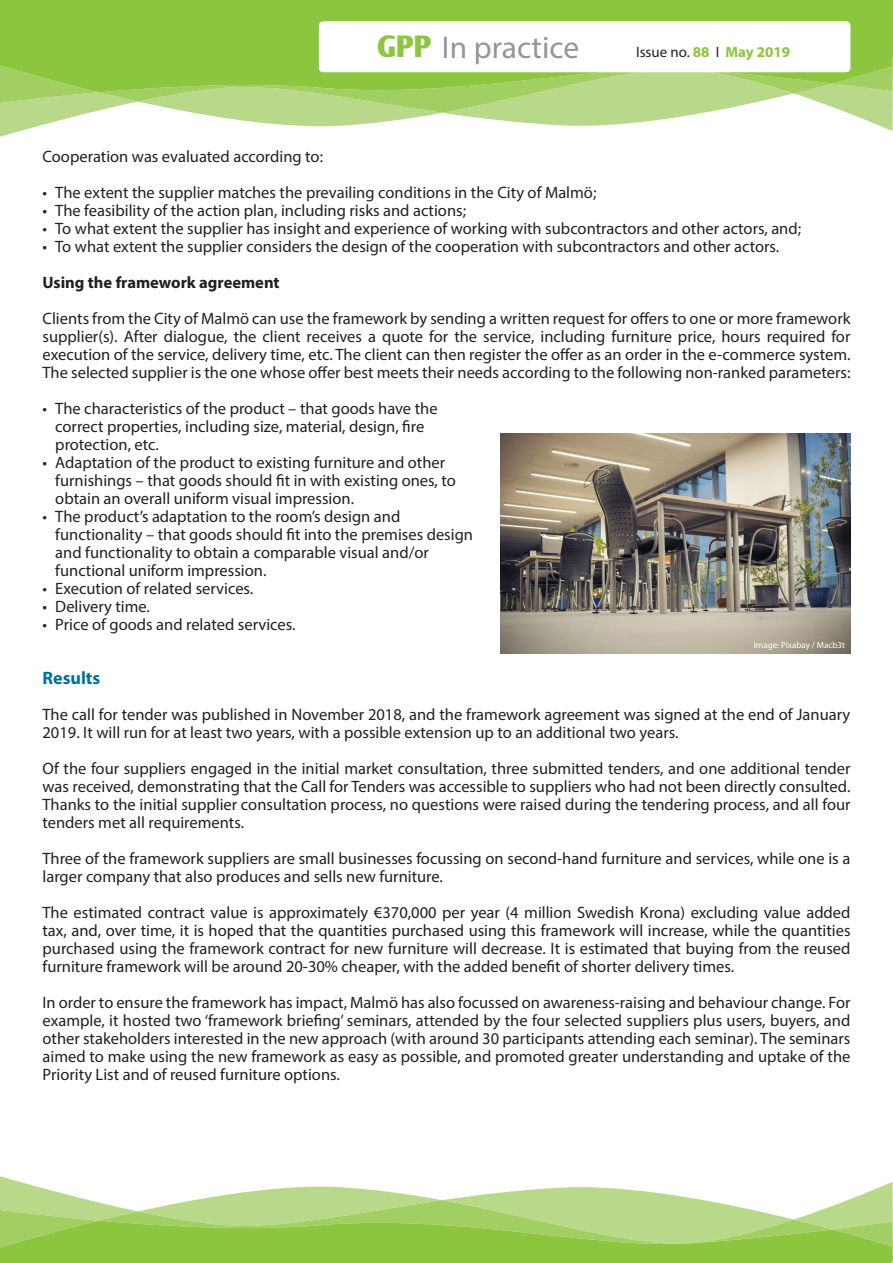
<style>
.page{position:relative;width:893px;height:1263px;background:#fff}
.page>*{position:absolute;margin:0;border:0;box-sizing:border-box;transform-origin:0 0}
.t1{font:31.5px "Myriad Pro";color:#939598}
.t2{font:700 18px "Myriad Pro";color:#037099}
.t3{font:16.5px/18px "Myriad Pro";color:#231f20}
.t4{font:700 16.5px "Myriad Pro";color:#231f20}
.t5{font:15px "Myriad Pro";color:#231f20}
.t6{font:9px "Myriad Pro";color:#fff}
.s1{font-family:"Oli Jo";font-weight:700;font-size:30px;color:#8bc63e}
.s2{font-weight:700;color:#8bc63e}
</style>
<div class="page">
<svg style="left:0;top:113px;width:88px;height:24px"></svg>
<svg style="left:195px;top:113px;width:698px;height:18px"></svg>
<svg style="left:0;top:58px;width:893px;height:55px;background:#a9d36f"></svg>
<div style="left:0;top:0;width:893px;height:58px;background:#8bc63e"></div>
<div style="left:319px;top:21px;width:531px;height:51px;background:#fff;border-radius:4px"></div>
<svg style="left:0;top:1176px;width:88px;height:24px"></svg>
<svg style="left:195px;top:1182px;width:698px;height:18px"></svg>
<svg style="left:0;top:1200px;width:893px;height:63px;background:#a1cf62"></svg>
<img style="left:501px;top:434px;width:349px;height:219px">
<h1 class="t1" style="left:377px;top:28px;width:203px"><span class="s1">GPP</span> In practice</h1>
<p class="t5" style="left:636px;top:43px;width:156px">Issue no. <span class="s2">88</span> I <span class="s2">May 2019</span></p>
<p class="t3" style="left:43px;top:147px;width:282px">Cooperation was evaluated according to:</p>
<p class="t3" style="left:43px;top:183px;width:555px">• The extent the supplier matches the prevailing conditions in the City of Malmö;</p>
<p class="t3" style="left:43px;top:201px;width:425px">• The feasibility of the action plan, including risks and actions;</p>
<p class="t3" style="left:43px;top:219px;width:760px">• To what extent the supplier has insight and experience of working with subcontractors and other actors, and;</p>
<p class="t3" style="left:43px;top:237px;width:738px">• To what extent the supplier considers the design of the cooperation with subcontractors and other actors.</p>
<p class="t4" style="left:43px;top:272px;width:239px">Using the framework agreement</p>
<p class="t3" style="left:43px;top:309px;width:809px;text-align:justify">Clients from the City of Malmö can use the framework by sending a written request for offers to one or more framework supplier(s). After dialogue, the client receives a quote for the service, including furniture price, hours required for execution of the service, delivery time, etc. The client can then register the offer as an order in the e-commerce system.<br>The selected supplier is the one whose offer best meets their needs according to the following non-ranked parameters:</p>
<p class="t3" style="left:55px;top:399px;width:384px;text-indent:-13px">• The characteristics of the product – that goods have the correct properties, including size, material, design, fire protection, etc.</p>
<p class="t3" style="left:55px;top:453px;width:402px;text-indent:-13px">• Adaptation of the product to existing furniture and other furnishings – that goods should fit in with existing ones, to obtain an overall uniform visual impression.</p>
<p class="t3" style="left:55px;top:507px;width:419px;text-indent:-13px">• The product’s adaptation to the room’s design and functionality – that goods should fit into the premises design and functionality to obtain a comparable visual and/or functional uniform impression.</p>
<p class="t3" style="left:43px;top:579px;width:212px">• Execution of related services.</p>
<p class="t3" style="left:43px;top:597px;width:109px">• Delivery time.</p>
<p class="t3" style="left:43px;top:615px;width:255px">• Price of goods and related services.</p>
<p class="t2" style="left:43px;top:666px;width:59px">Results</p>
<p class="t3" style="left:43px;top:705px;width:809px">The call for tender was published in November 2018, and the framework agreement was signed at the end of January<br>2019. It will run for at least two years, with a possible extension up to an additional two years.</p>
<p class="t3" style="left:43px;top:759px;width:809px;text-align:justify">Of the four suppliers engaged in the initial market consultation, three submitted tenders, and one additional tender was received, demonstrating that the Call for Tenders was accessible to suppliers who had not been directly consulted.<br>Thanks to the initial supplier consultation process, no questions were raised during the tendering process, and all four tenders met all requirements.</p>
<p class="t3" style="left:43px;top:849px;width:809px">Three of the framework suppliers are small businesses focussing on second-hand furniture and services, while one is a larger company that also produces and sells new furniture.</p>
<p class="t3" style="left:43px;top:903px;width:809px;text-align:justify">The estimated contract value is approximately €370,000 per year (4 million Swedish Krona) excluding value added tax, and, over time, it is hoped that the quantities purchased using this framework will increase, while the quantities purchased using the framework contract for new furniture will decrease. It is estimated that buying from the reused furniture framework will be around 20-30% cheaper, with the added benefit of shorter delivery times.</p>
<p class="t3" style="left:43px;top:993px;width:809px;text-align:justify">In order to ensure the framework has impact, Malmö has also focussed on awareness-raising and behaviour change. For example, it hosted two ‘framework briefing’ seminars, attended by the four selected suppliers plus users, buyers, and other stakeholders interested in the new approach (with around 30 participants attending each seminar). The seminars aimed to make using the new framework as easy as possible, and promoted greater understanding and uptake of the Priority List and of reused furniture options.</p>
<p class="t6" style="left:754px;top:639px;width:93px">Image: Pixabay / Macb3t</p>
</div>
